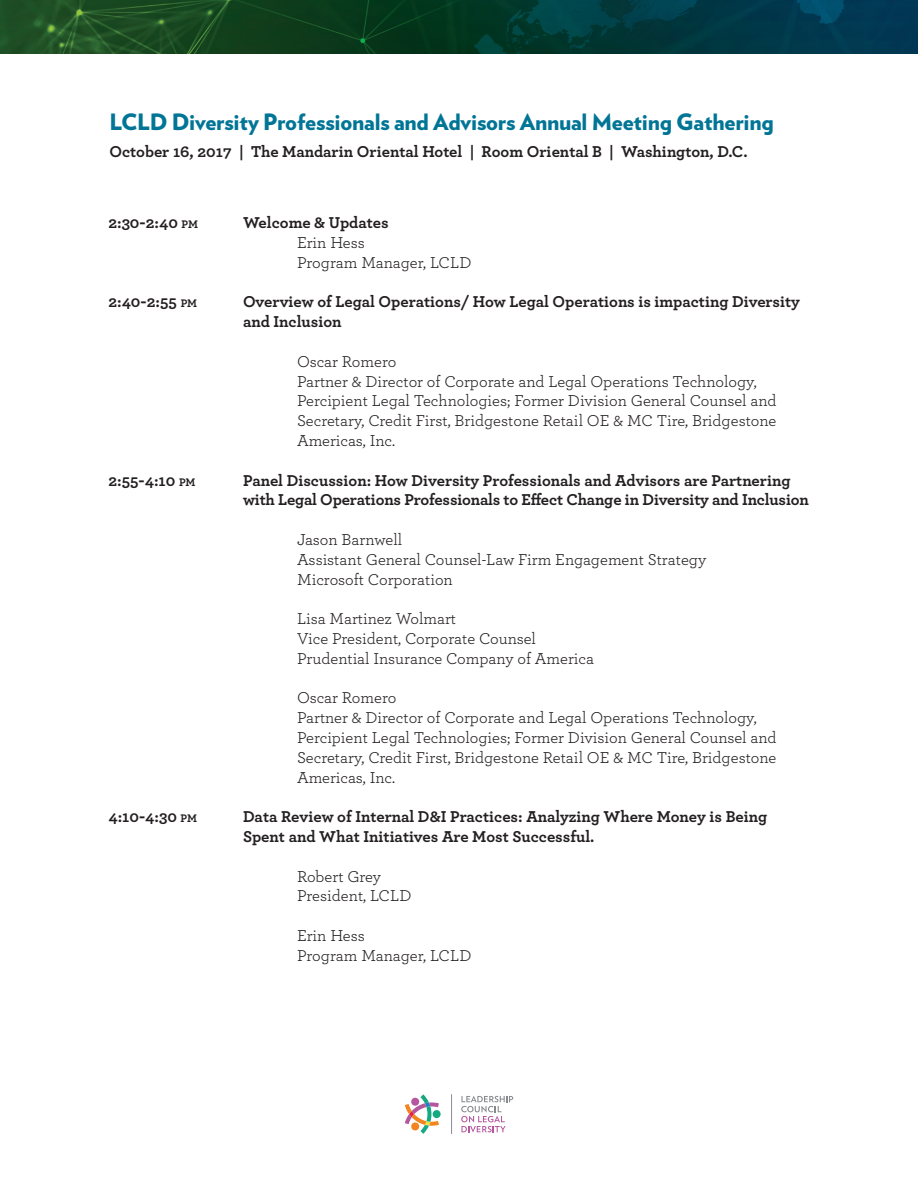
<style>
.page{position:relative;width:918px;height:1188px;background:#fff}
.page>*{position:absolute;margin:0;border:0;box-sizing:border-box;transform-origin:0 0}
.t1{font:900 22.5px "Verlag";letter-spacing:-.01em;color:#007596}
.t2{font:16.5px/19.8px "Archer";color:#231f20}
.t3{font:700 16.5px/19.8px "Archer";color:#231f20}
.t4{font:700 16.5px "Archer";color:#231f20}
.s1{font-size:11.55px}
</style>
<div class="page">
<svg style="left:461px;top:1096px;width:52px;height:36px"></svg>
<svg style="left:405px;top:1094px;width:34px;height:40px"></svg>
<svg style="left:451px;top:1094px;width:1px;height:40px"></svg>
<img style="left:0;top:0;width:918px;height:53px">
<p class="t1" style="left:109px;top:103px;width:666px">LCLD Diversity Professionals and Advisors Annual Meeting Gathering</p>
<p class="t3" style="left:109px;top:140px;width:640px">October 16, 2017 | The Mandarin Oriental Hotel | Room Oriental B | Washington, D.C.</p>
<p class="t4" style="left:108px;top:210px;width:91px">2:30-2:40 <span class="s1">PM</span></p>
<p class="t4" style="left:108px;top:289px;width:90px">2:40-2:55 <span class="s1">PM</span></p>
<p class="t4" style="left:108px;top:467px;width:89px">2:55-4:10 <span class="s1">PM</span></p>
<p class="t4" style="left:108px;top:804px;width:90px">4:10-4:30 <span class="s1">PM</span></p>
<p class="t3" style="left:243px;top:212px;width:147px">Welcome &amp; Updates</p>
<p class="t2" style="left:297px;top:232px;width:69px">Erin Hess</p>
<p class="t2" style="left:297px;top:252px;width:176px">Program Manager, LCLD</p>
<p class="t3" style="left:243px;top:291px;width:558px">Overview of Legal Operations/ How Legal Operations is impacting Diversity and Inclusion</p>
<p class="t2" style="left:297px;top:351px;width:101px">Oscar Romero</p>
<p class="t2" style="left:297px;top:370px;width:481px">Partner &amp; Director of Corporate and Legal Operations Technology, Percipient Legal Technologies; Former Division General Counsel and Secretary, Credit First, Bridgestone Retail OE &amp; MC Tire, Bridgestone Americas, Inc.</p>
<p class="t3" style="left:243px;top:469px;width:567px">Panel Discussion: How Diversity Professionals and Advisors are Partnering with Legal Operations Professionals to Effect Change in Diversity and Inclusion</p>
<p class="t2" style="left:297px;top:529px;width:107px">Jason Barnwell</p>
<p class="t2" style="left:297px;top:549px;width:411px">Assistant General Counsel-Law Firm Engagement Strategy</p>
<p class="t2" style="left:297px;top:568px;width:157px">Microsoft Corporation</p>
<p class="t2" style="left:297px;top:608px;width:161px">Lisa Martinez Wolmart</p>
<p class="t2" style="left:297px;top:628px;width:241px">Vice President, Corporate Counsel</p>
<p class="t2" style="left:297px;top:648px;width:299px">Prudential Insurance Company of America</p>
<p class="t2" style="left:297px;top:687px;width:101px">Oscar Romero</p>
<p class="t2" style="left:297px;top:707px;width:481px">Partner &amp; Director of Corporate and Legal Operations Technology, Percipient Legal Technologies; Former Division General Counsel and Secretary, Credit First, Bridgestone Retail OE &amp; MC Tire, Bridgestone Americas, Inc.</p>
<p class="t3" style="left:243px;top:806px;width:526px">Data Review of Internal D&amp;I Practices: Analyzing Where Money is Being<br>Spent and What Initiatives Are Most Successful.</p>
<p class="t2" style="left:297px;top:865px;width:86px">Robert Grey</p>
<p class="t2" style="left:297px;top:885px;width:116px">President, LCLD</p>
<p class="t2" style="left:297px;top:925px;width:69px">Erin Hess</p>
<p class="t2" style="left:297px;top:945px;width:176px">Program Manager, LCLD</p>
</div>
